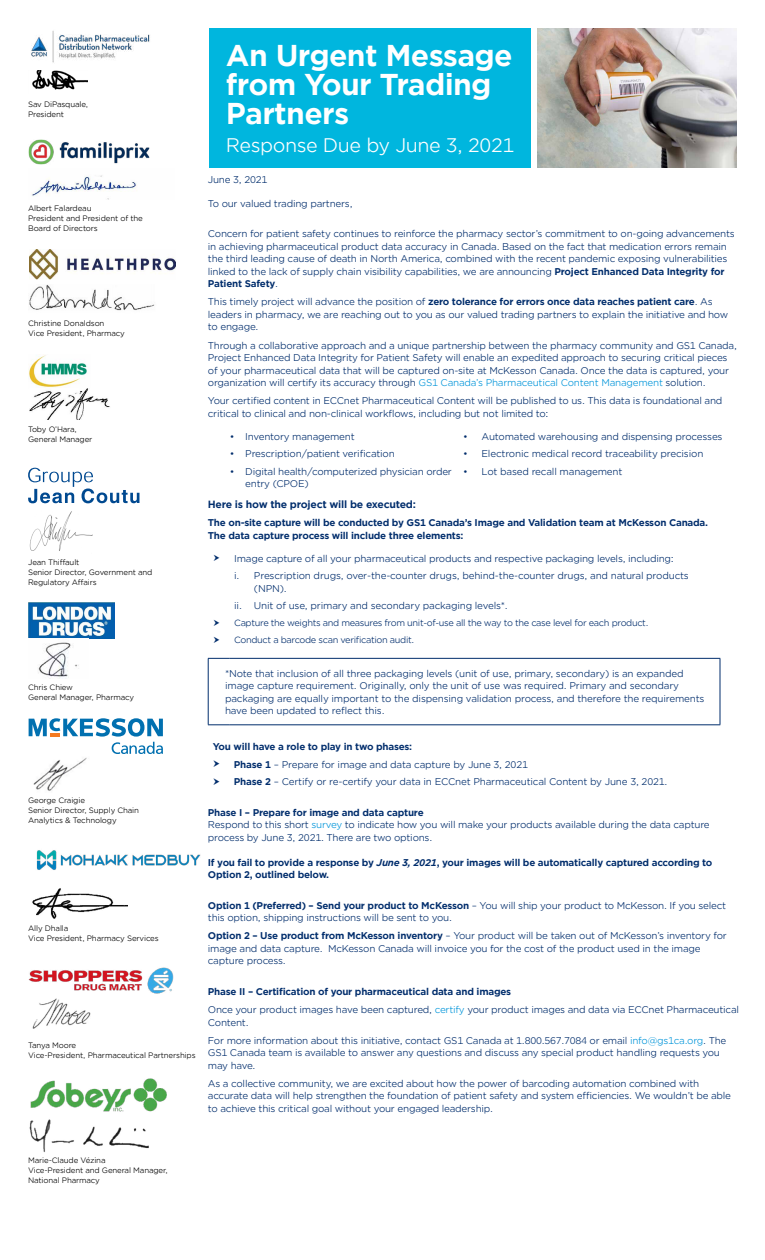
<style>
.page{position:relative;width:765px;height:1260px;background:#fff}
.page>*{position:absolute;margin:0;border:0;box-sizing:border-box;transform-origin:0 0}
.t1{font:700 28.75px/28.8px "Gotham Office";letter-spacing:-.025em;color:#fff}
.t2{font:18.75px "Gotham Office";letter-spacing:-.025em;color:#fff}
.t3{font:700 10px "Gotham Office";letter-spacing:-.025em;color:#002d6c}
.t4{font:9.38px/12.5px "Gotham Office";letter-spacing:-.025em;color:#002d6c}
.t5{font:700 9.38px/12.5px "Gotham Office";letter-spacing:-.025em;color:#002d6c}
.t6{font:8.75px/17px "Gotham Office";letter-spacing:-.04em;color:#002d6c}
.t7{font:7.5px/10px "Gotham Office";letter-spacing:-.02em;color:#000}
.s1{font-weight:700}
.s2{color:#0095da}
.s3{font-style:italic}
</style>
<div class="page">
<div style="left:209px;top:28px;width:322px;height:139px;background:#00b6de"></div>
<img style="left:537px;top:28px;width:200px;height:139px">
<img style="left:31px;top:30px;width:119px;height:33px">
<img style="left:32px;top:70px;width:55px;height:20px">
<img style="left:28px;top:139px;width:122px;height:26px">
<img style="left:31px;top:175px;width:106px;height:24px">
<img style="left:30px;top:250px;width:145px;height:29px">
<img style="left:29px;top:285px;width:126px;height:26px">
<img style="left:29px;top:355px;width:59px;height:33px">
<img style="left:29px;top:388px;width:81px;height:32px">
<svg style="left:28px;top:468px;width:111px;height:35px"></svg>
<img style="left:29px;top:511px;width:64px;height:40px">
<img style="left:28px;top:603px;width:87px;height:36px">
<img style="left:38px;top:642px;width:41px;height:37px">
<svg style="left:29px;top:718px;width:134px;height:36px"></svg>
<img style="left:33px;top:757px;width:54px;height:34px">
<img style="left:36px;top:850px;width:164px;height:20px">
<img style="left:32px;top:888px;width:96px;height:31px">
<img style="left:28px;top:967px;width:146px;height:27px">
<img style="left:32px;top:998px;width:59px;height:31px">
<img style="left:30px;top:1078px;width:137px;height:34px">
<img style="left:29px;top:1119px;width:120px;height:33px">
<hr style="left:208px;top:659px;width:1px;height:66px;background:#002d6c">
<svg style="left:208px;top:658px;width:41px;height:1px"></svg>
<hr style="left:249px;top:658px;width:471px;height:1px;background:#002d6c">
<hr style="left:720px;top:659px;width:1px;height:66px;background:#002d6c">
<svg style="left:208px;top:725px;width:41px;height:1px"></svg>
<hr style="left:249px;top:725px;width:471px;height:1px;background:#002d6c">
<p class="t7" style="left:28px;top:99px;width:62px">Sav DiPasquale,<br>President</p>
<p class="t7" style="left:28px;top:203px;width:116px">Albert Falardeau<br>President and President of the<br>Board of Directors</p>
<p class="t7" style="left:28px;top:318px;width:98px">Christine Donaldson<br>Vice President, Pharmacy</p>
<p class="t7" style="left:28px;top:424px;width:66px">Toby O’Hara,<br>General Manager</p>
<p class="t7" style="left:28px;top:557px;width:126px">Jean Thiffault<br>Senior Director, Government and<br>Regulatory Affairs</p>
<p class="t7" style="left:28px;top:682px;width:108px">Chris Chiew<br>General Manager, Pharmacy</p>
<p class="t7" style="left:28px;top:795px;width:112px">George Craigie<br>Senior Director, Supply Chain<br>Analytics &amp; Technology</p>
<p class="t7" style="left:28px;top:923px;width:132px">Ally Dhalla<br>Vice President, Pharmacy Services</p>
<p class="t7" style="left:28px;top:1040px;width:169px">Tanya Moore<br>Vice-President, Pharmaceutical Partnerships</p>
<h1 class="t1" style="left:226px;top:41px;width:288px">An Urgent Message from Your Trading<br>Partners</h1>
<h2 class="t2" style="left:226px;top:133px;width:290px">Response Due by June 3, 2021</h2>
<p class="t4" style="left:208px;top:173px;width:61px">June 3, 2021</p>
<p class="t4" style="left:208px;top:197px;width:146px">To our valued trading partners,</p>
<p class="t4" style="left:208px;top:227px;width:528px">Concern for patient safety continues to reinforce the pharmacy sector’s commitment to on-going advancements in achieving pharmaceutical product data accuracy in Canada. Based on the fact that medication errors remain the third leading cause of death in North America, combined with the recent pandemic exposing vulnerabilities linked to the lack of supply chain visibility capabilities, we are announcing <span class="s1">Project Enhanced Data Integrity for Patient Safety</span>.</p>
<p class="t4" style="left:208px;top:296px;width:522px">This timely project will advance the position of <span class="s1">zero tolerance for errors once data reaches patient care</span>. As leaders in pharmacy, we are reaching out to you as our valued trading partners to explain the initiative and how to engage.</p>
<p class="t4" style="left:208px;top:339px;width:531px">Through a collaborative approach and a unique partnership between the pharmacy community and GS1 Canada, Project Enhanced Data Integrity for Patient Safety will enable an expedited approach to securing critical pieces of your pharmaceutical data that will be captured on-site at McKesson Canada. Once the data is captured, your organization will certify its accuracy through <span class="s2">GS1 Canada’s Pharmaceutical Content Management</span> solution.</p>
<p class="t4" style="left:208px;top:394px;width:516px">Your certified content in ECCnet Pharmaceutical Content will be published to us. This data is foundational and critical to clinical and non-clinical workflows, including but not limited to:</p>
<p class="t4" style="left:230px;top:430px;width:126px">• Inventory management</p>
<p class="t4" style="left:463px;top:430px;width:261px">• Automated warehousing and dispensing processes</p>
<p class="t4" style="left:230px;top:447px;width:167px">• Prescription/patient verification</p>
<p class="t4" style="left:463px;top:447px;width:242px">• Electronic medical record traceability precision</p>
<p class="t4" style="left:245px;top:465px;width:208px;text-indent:-16px">• Digital health/computerized physician order entry (CPOE)</p>
<p class="t4" style="left:463px;top:465px;width:161px">• Lot based recall management</p>
<p class="t3" style="left:208px;top:497px;width:210px">Here is how the project will be executed:</p>
<p class="t5" style="left:208px;top:516px;width:502px">The on-site capture will be conducted by GS1 Canada’s Image and Validation team at McKesson Canada.<br>The data capture process will include three elements:</p>
<p class="t4" style="left:234px;top:549px;width:456px;line-height:17.5px">Image capture of all your pharmaceutical products and respective packaging levels, including:<br>i. Prescription drugs, over-the-counter drugs, behind-the-counter drugs, and natural products</p>
<p class="t4" style="left:234px;top:579px;width:275px;line-height:17.5px;text-indent:20px">(NPN).<br>ii. Unit of use, primary and secondary packaging levels*.</p>
<p class="t6" style="left:234px;top:614px;width:416px">Capture the weights and measures from unit-of-use all the way to the case level for each product.<br>Conduct a barcode scan verification audit.</p>
<p class="t4" style="left:225px;top:667px;width:481px">*Note that inclusion of all three packaging levels (unit of use, primary, secondary) is an expanded image capture requirement. Originally, only the unit of use was required. Primary and secondary packaging are equally important to the dispensing validation process, and therefore the requirements have been updated to reflect this.</p>
<p class="t4" style="left:234px;top:738px;width:435px;line-height:17.5px;text-indent:-21px"><span class="s1">You will have a role to play in two phases:<br>Phase 1</span> – Prepare for image and data capture by June 3, 2021<br><span class="s1">Phase 2</span> – Certify or re-certify your data in ECCnet Pharmaceutical Content by June 3, 2021.</p>
<p class="t4" style="left:208px;top:806px;width:503px"><span class="s1">Phase I – Prepare for image and data capture<br></span>Respond to this short <span class="s2">survey</span> to indicate how you will make your products available during the data capture process by June 3, 2021. There are two options.</p>
<p class="t5" style="left:208px;top:856px;width:506px">If you fail to provide a response by <span class="s3">June 3, 2021</span>, your images will be automatically captured according to<br>Option 2, outlined below.</p>
<p class="t4" style="left:208px;top:899px;width:520px"><span class="s1">Option 1 (Preferred) – Send your product to McKesson</span> – You will ship your product to McKesson. If you select this option, shipping instructions will be sent to you.</p>
<p class="t4" style="left:208px;top:930px;width:521px"><span class="s1">Option 2 – Use product from McKesson inventory</span> – Your product will be taken out of McKesson’s inventory for image and data capture. McKesson Canada will invoice you for the cost of the product used in the image capture process.</p>
<p class="t4" style="left:208px;top:982px;width:533px;line-height:18.1px"><span class="s1">Phase II – Certification of your pharmaceutical data and images<br></span>Once your product images have been captured, <span class="s2">certify</span> your product images and data via ECCnet Pharmaceutical</p>
<p class="t4" style="left:208px;top:1013px;width:520px;line-height:18.1px">Content.<br>For more information about this initiative, contact GS1 Canada at 1.800.567.7084 or email <span class="s2">info@gs1ca.org</span>. The</p>
<p class="t4" style="left:208px;top:1046px;width:514px">GS1 Canada team is available to answer any questions and discuss any special product handling requests you may have.</p>
<p class="t4" style="left:208px;top:1077px;width:525px">As a collective community, we are excited about how the power of barcoding automation combined with accurate data will help strengthen the foundation of patient safety and system efficiencies. We wouldn’t be able to achieve this critical goal without your engaged leadership.</p>
<p class="t7" style="left:28px;top:1155px;width:141px">Marie-Claude Vézina<br>Vice-President and General Manager,<br>National Pharmacy</p>
</div>
